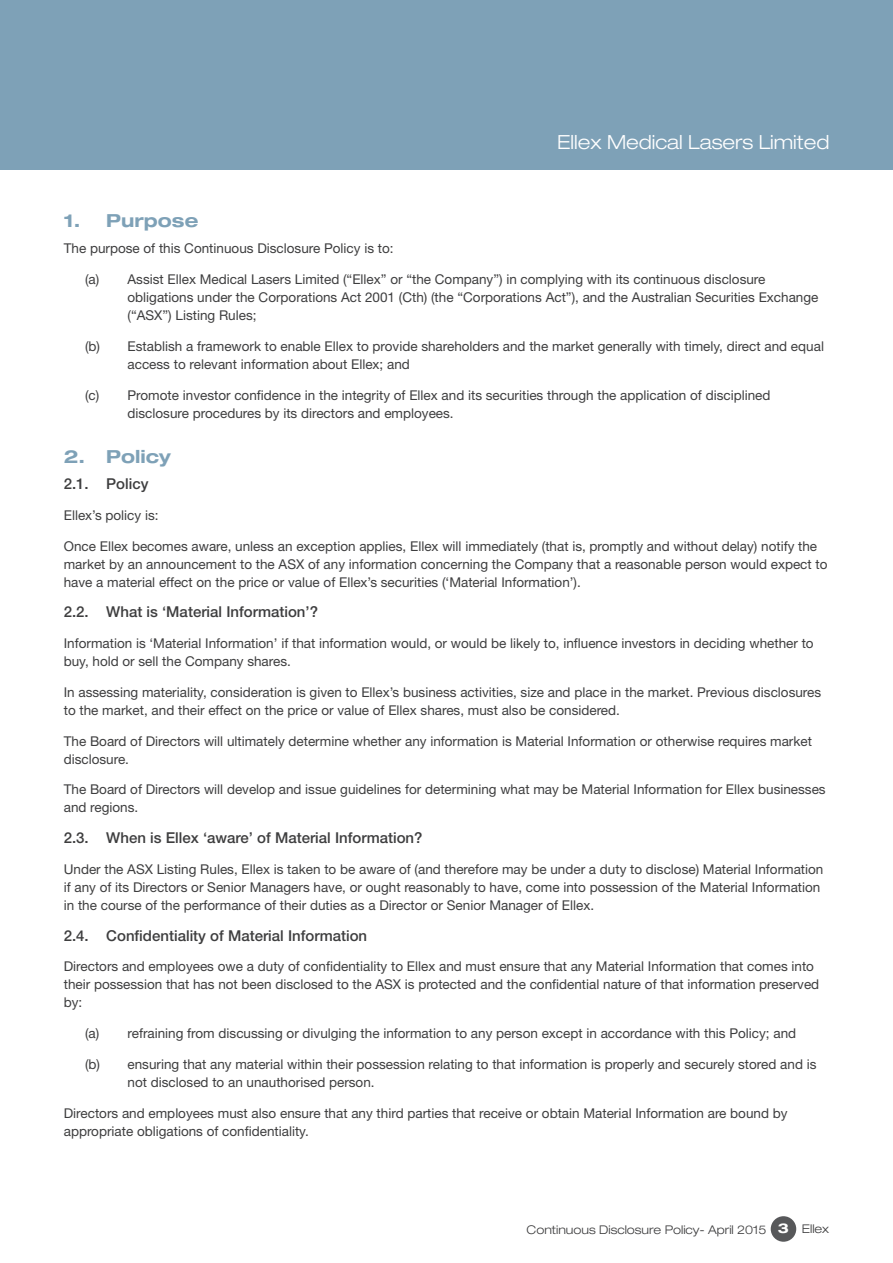
<style>
.page{position:relative;width:893px;height:1263px;background:#fff}
.page>*{position:absolute;margin:0;border:0;box-sizing:border-box;transform-origin:0 0}
.t1{font:300 expanded 19.5px "Helvetica Neue";color:#fff}
.t2{font:700 expanded 18px "Helvetica Neue";color:#7ea1b7}
.t3{font:500 15px "Helvetica Neue";color:#3e3e3f}
.t4{font:13.5px/18px "Helvetica Neue";color:#3e3e3f}
.Footer_Number{font:300 expanded 12px "Helvetica Neue";color:#3e3e3f}
.s1{font-weight:700;font-size:13.5px;color:#fff}
</style>
<div class="page">
<div style="left:0;top:0;width:893px;height:170px;background:#7ea1b7"></div>
<div style="left:771px;top:1216px;width:25px;height:26px;background:#57585a;border-radius:50%"></div>
<h1 class="t1" style="left:557px;top:130px;width:274px">Ellex Medical Lasers Limited</h1>
<p class="t2" style="left:64px;top:209px;width:136px">1. Purpose</p>
<p class="t4" style="left:64px;top:239px;width:331px">The purpose of this Continuous Disclosure Policy is to:</p>
<p class="t4" style="left:128px;top:270px;width:692px;text-indent:-43px">(a) Assist Ellex Medical Lasers Limited (“Ellex” or “the Company”) in complying with its continuous disclosure obligations under the Corporations Act 2001 (Cth) (the “Corporations Act”), and the Australian Securities Exchange (“ASX”) Listing Rules;</p>
<p class="t4" style="left:128px;top:337px;width:698px;text-indent:-43px">(b) Establish a framework to enable Ellex to provide shareholders and the market generally with timely, direct and equal access to relevant information about Ellex; and</p>
<p class="t4" style="left:128px;top:386px;width:644px;text-indent:-43px">(c) Promote investor confidence in the integrity of Ellex and its securities through the application of disciplined disclosure procedures by its directors and employees.</p>
<p class="t2" style="left:64px;top:445px;width:109px">2. Policy</p>
<p class="t3" style="left:64px;top:475px;width:86px">2.1. Policy</p>
<p class="t4" style="left:64px;top:506px;width:96px">Ellex’s policy is:</p>
<p class="t4" style="left:64px;top:537px;width:765px">Once Ellex becomes aware, unless an exception applies, Ellex will immediately (that is, promptly and without delay) notify the market by an announcement to the ASX of any information concerning the Company that a reasonable person would expect to have a material effect on the price or value of Ellex’s securities (‘Material Information’).</p>
<p class="t3" style="left:64px;top:603px;width:256px">2.2. What is ‘Material Information’?</p>
<p class="t4" style="left:64px;top:634px;width:751px">Information is ‘Material Information’ if that information would, or would be likely to, influence investors in deciding whether to buy, hold or sell the Company shares.</p>
<p class="t4" style="left:64px;top:683px;width:759px">In assessing materiality, consideration is given to Ellex’s business activities, size and place in the market. Previous disclosures to the market, and their effect on the price or value of Ellex shares, must also be considered.</p>
<p class="t4" style="left:64px;top:732px;width:750px">The Board of Directors will ultimately determine whether any information is Material Information or otherwise requires market disclosure.</p>
<p class="t4" style="left:64px;top:780px;width:763px">The Board of Directors will develop and issue guidelines for determining what may be Material Information for Ellex businesses and regions.</p>
<p class="t3" style="left:64px;top:829px;width:360px">2.3. When is Ellex ‘aware’ of Material Information?</p>
<p class="t4" style="left:64px;top:860px;width:761px">Under the ASX Listing Rules, Ellex is taken to be aware of (and therefore may be under a duty to disclose) Material Information if any of its Directors or Senior Managers have, or ought reasonably to have, come into possession of the Material Information in the course of the performance of their duties as a Director or Senior Manager of Ellex.</p>
<p class="t3" style="left:64px;top:926px;width:305px">2.4. Confidentiality of Material Information</p>
<p class="t4" style="left:64px;top:957px;width:757px">Directors and employees owe a duty of confidentiality to Ellex and must ensure that any Material Information that comes into their possession that has not been disclosed to the ASX is protected and the confidential nature of that information preserved by:</p>
<p class="t4" style="left:85px;top:1024px;width:713px">(a) refraining from discussing or divulging the information to any person except in accordance with this Policy; and</p>
<p class="t4" style="left:128px;top:1055px;width:690px;text-indent:-43px">(b) ensuring that any material within their possession relating to that information is properly and securely stored and is not disclosed to an unauthorised person.</p>
<p class="t4" style="left:64px;top:1104px;width:725px">Directors and employees must also ensure that any third parties that receive or obtain Material Information are bound by appropriate obligations of confidentiality.</p>
<p class="Footer_Number" style="left:527px;top:1222px;width:304px">Continuous Disclosure Policy- April 2015 <span class="s1">3</span> Ellex</p>
</div>
